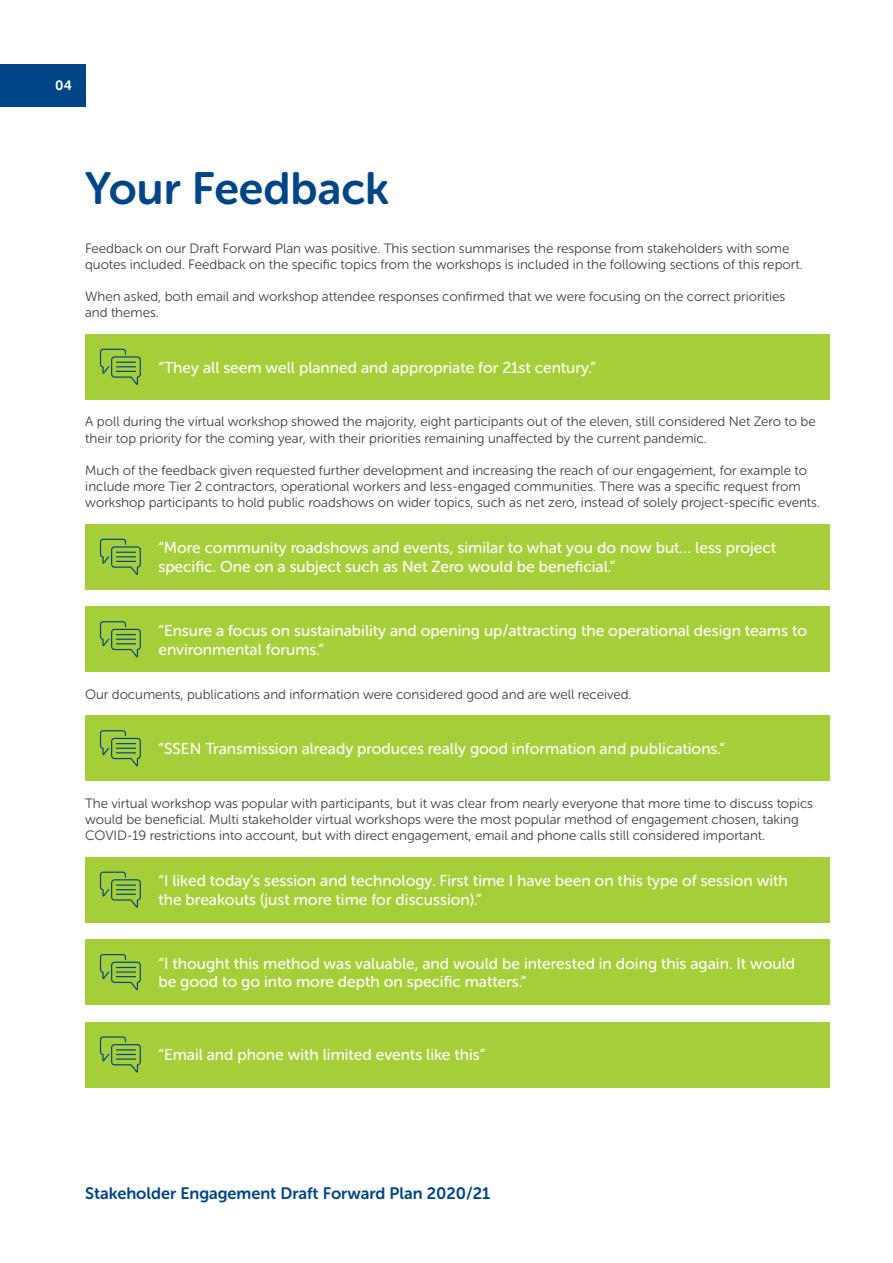
<style>
.page{position:relative;width:893px;height:1263px;background:#fff}
.page>*{position:absolute;margin:0;border:0;box-sizing:border-box;transform-origin:0 0}
.t1{font:45px "Museo Sans Rounded 700";color:#004687}
.t2{font:16.5px "Museo Sans Rounded 700";color:#004687}
.t3{font:15.75px/18.9px "Museo Sans Rounded 500";color:#fff}
.t4{font:13.5px/16.2px "Museo Sans Rounded 300";color:#3e3e3f}
.t5{font:13.5px "Museo Sans Rounded 700";color:#fff}
</style>
<div class="page">
<div style="left:0;top:64px;width:85px;height:42px;background:#004687"></div>
<div style="left:85px;top:334px;width:744px;height:66px;background:#a6ce39"></div>
<svg style="left:100px;top:349px;width:41px;height:36px"></svg>
<div style="left:85px;top:524px;width:744px;height:66px;background:#a6ce39"></div>
<svg style="left:100px;top:539px;width:41px;height:36px"></svg>
<div style="left:85px;top:606px;width:744px;height:66px;background:#a6ce39"></div>
<svg style="left:100px;top:621px;width:41px;height:36px"></svg>
<div style="left:85px;top:715px;width:744px;height:66px;background:#a6ce39"></div>
<svg style="left:100px;top:730px;width:41px;height:36px"></svg>
<div style="left:85px;top:857px;width:744px;height:66px;background:#a6ce39"></div>
<svg style="left:100px;top:872px;width:41px;height:36px"></svg>
<div style="left:85px;top:939px;width:744px;height:66px;background:#a6ce39"></div>
<svg style="left:100px;top:954px;width:41px;height:36px"></svg>
<div style="left:85px;top:1021px;width:744px;height:66px;background:#a6ce39"></div>
<svg style="left:100px;top:1036px;width:41px;height:36px"></svg>
<p class="t5" style="left:55px;top:78px;width:18px">04</p>
<p class="t1" style="left:85px;top:164px;width:305px">Your Feedback</p>
<p class="t4" style="left:85px;top:240px;width:719px">Feedback on our Draft Forward Plan was positive. This section summarises the response from stakeholders with some quotes included. Feedback on the specific topics from the workshops is included in the following sections of this report.</p>
<p class="t4" style="left:85px;top:288px;width:702px">When asked, both email and workshop attendee responses confirmed that we were focusing on the correct priorities</p>
<p class="t4" style="left:85px;top:305px;width:75px">and themes.</p>
<p class="t3" style="left:158px;top:358px;width:439px">“They all seem well planned and appropriate for 21st century.”</p>
<p class="t4" style="left:85px;top:414px;width:732px">A poll during the virtual workshop showed the majority, eight participants out of the eleven, still considered Net Zero to be their top priority for the coming year, with their priorities remaining unaffected by the current pandemic.</p>
<p class="t4" style="left:85px;top:462px;width:736px">Much of the feedback given requested further development and increasing the reach of our engagement, for example to include more Tier 2 contractors, operational workers and less-engaged communities. There was a specific request from workshop participants to hold public roadshows on wider topics, such as net zero, instead of solely project-specific events.</p>
<p class="t3" style="left:158px;top:538px;width:619px">“More community roadshows and events, similar to what you do now but… less project specific. One on a subject such as Net Zero would be beneficial.”</p>
<p class="t3" style="left:158px;top:621px;width:650px">“Ensure a focus on sustainability and opening up/attracting the operational design teams to environmental forums.”</p>
<p class="t4" style="left:85px;top:686px;width:548px">Our documents, publications and information were considered good and are well received.</p>
<p class="t3" style="left:158px;top:739px;width:568px">“SSEN Transmission already produces really good information and publications.”</p>
<p class="t4" style="left:85px;top:795px;width:729px">The virtual workshop was popular with participants, but it was clear from nearly everyone that more time to discuss topics would be beneficial. Multi stakeholder virtual workshops were the most popular method of engagement chosen, taking<br>COVID-19 restrictions into account, but with direct engagement, email and phone calls still considered important.</p>
<p class="t3" style="left:158px;top:871px;width:631px">“I liked today’s session and technology. First time I have been on this type of session with the breakouts (just more time for discussion).”</p>
<p class="t3" style="left:158px;top:954px;width:638px">“I thought this method was valuable, and would be interested in doing this again. It would be good to go into more depth on specific matters.”</p>
<p class="t3" style="left:158px;top:1045px;width:328px">“Email and phone with limited events like this”</p>
<p class="t2" style="left:85px;top:1184px;width:407px">Stakeholder Engagement Draft Forward Plan 2020/21</p>
</div>
